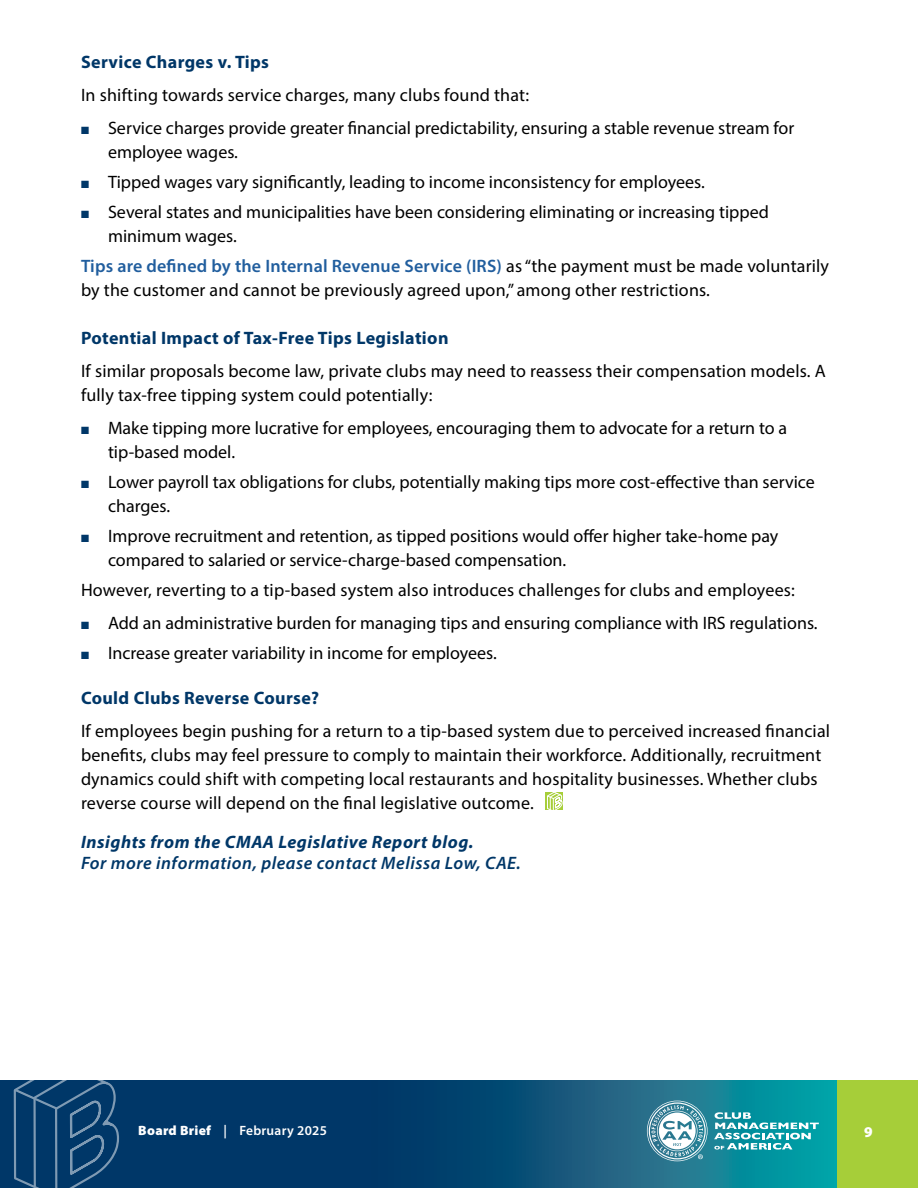
<style>
.page{position:relative;width:918px;height:1188px;background:#fff}
.page>*{position:absolute;margin:0;border:0;box-sizing:border-box;transform-origin:0 0}
.BodyA{font:18px/24px "Myriad Pro";color:#000}
.HeadA_Author{font:italic 600 18px/21px "Myriad Pro";letter-spacing:.03em;color:#003768}
.HeadB{font:700 18px "Myriad Pro";letter-spacing:.02em;color:#003768}
.t1{font:900 15px "Myriad Pro";color:#fff}
.t2{font:600 13.5px "Myriad Pro";letter-spacing:.02em;color:#fff}
.s1{color:#003768}
.s2{font-weight:600;color:#215e9e}
.s3{font-weight:700}
.s4{font-weight:900}
.s5{font-weight:400;font-size:21px;color:#000}
</style>
<div class="page">
<svg style="left:0;top:1080px;width:837px;height:108px;background:#075077"></svg>
<div style="left:837px;top:1080px;width:81px;height:108px;background:#a6ce39"></div>
<svg style="left:647px;top:1101px;width:61px;height:60px"></svg>
<svg style="left:714px;top:1112px;width:105px;height:38px"></svg>
<svg style="left:12px;top:1080px;width:108px;height:108px;background:#134673"></svg>
<svg style="left:546px;top:793px;width:17px;height:17px"></svg>
<svg style="left:547px;top:793px;width:15px;height:17px"></svg>
<p class="HeadB" style="left:81px;top:50px;width:190px">Service Charges v. Tips</p>
<p class="BodyA" style="left:81px;top:82px;width:450px">In shifting towards service charges, many clubs found that:</p>
<p class="BodyA" style="left:108px;top:115px;width:688px;text-indent:-27px"><span class="s1">■</span> Service charges provide greater financial predictability, ensuring a stable revenue stream for employee wages.</p>
<p class="BodyA" style="left:81px;top:169px;width:625px"><span class="s1">■</span> Tipped wages vary significantly, leading to income inconsistency for employees.</p>
<p class="BodyA" style="left:108px;top:199px;width:662px;text-indent:-27px"><span class="s1">■</span> Several states and municipalities have been considering eliminating or increasing tipped minimum wages.</p>
<p class="BodyA" style="left:81px;top:253px;width:750px"><span class="s2">Tips are defined by the Internal Revenue Service (IRS)</span> as “the payment must be made voluntarily by the customer and cannot be previously agreed upon,” among other restrictions.</p>
<p class="HeadB" style="left:81px;top:326px;width:369px">Potential Impact of Tax-Free Tips Legislation</p>
<p class="BodyA" style="left:81px;top:358px;width:746px">If similar proposals become law, private clubs may need to reassess their compensation models. A fully tax-free tipping system could potentially:</p>
<p class="BodyA" style="left:108px;top:415px;width:681px;text-indent:-27px"><span class="s1">■</span> Make tipping more lucrative for employees, encouraging them to advocate for a return to a tip-based model.</p>
<p class="BodyA" style="left:108px;top:469px;width:708px;text-indent:-27px"><span class="s1">■</span> Lower payroll tax obligations for clubs, potentially making tips more cost-effective than service charges.</p>
<p class="BodyA" style="left:108px;top:523px;width:672px;text-indent:-27px"><span class="s1">■</span> Improve recruitment and retention, as tipped positions would offer higher take-home pay compared to salaried or service-charge-based compensation.</p>
<p class="BodyA" style="left:81px;top:577px;width:715px">However, reverting to a tip-based system also introduces challenges for clubs and employees:</p>
<p class="BodyA" style="left:81px;top:610px;width:738px"><span class="s1">■</span> Add an administrative burden for managing tips and ensuring compliance with IRS regulations.</p>
<p class="BodyA" style="left:81px;top:640px;width:417px"><span class="s1">■</span> Increase greater variability in income for employees.</p>
<p class="HeadB" style="left:81px;top:686px;width:240px">Could Clubs Reverse Course?</p>
<p class="BodyA" style="left:81px;top:718px;width:751px">If employees begin pushing for a return to a tip-based system due to perceived increased financial benefits, clubs may feel pressure to comply to maintain their workforce. Additionally, recruitment dynamics could shift with competing local restaurants and hospitality businesses. Whether clubs reverse course will depend on the final legislative outcome.</p>
<p class="HeadA_Author" style="left:81px;top:831px;width:441px"><span class="s3">Insights from the CMAA Legislative Report blog.<br></span>For more information, please contact Melissa Low, CAE.</p>
<p class="t2" style="left:138px;top:1122px;width:190px"><span class="s4">Board Brief</span> <span class="s5">1a</span>| February 2025</p>
<p class="t1" style="left:864px;top:1122px;width:10px">9</p>
</div>
